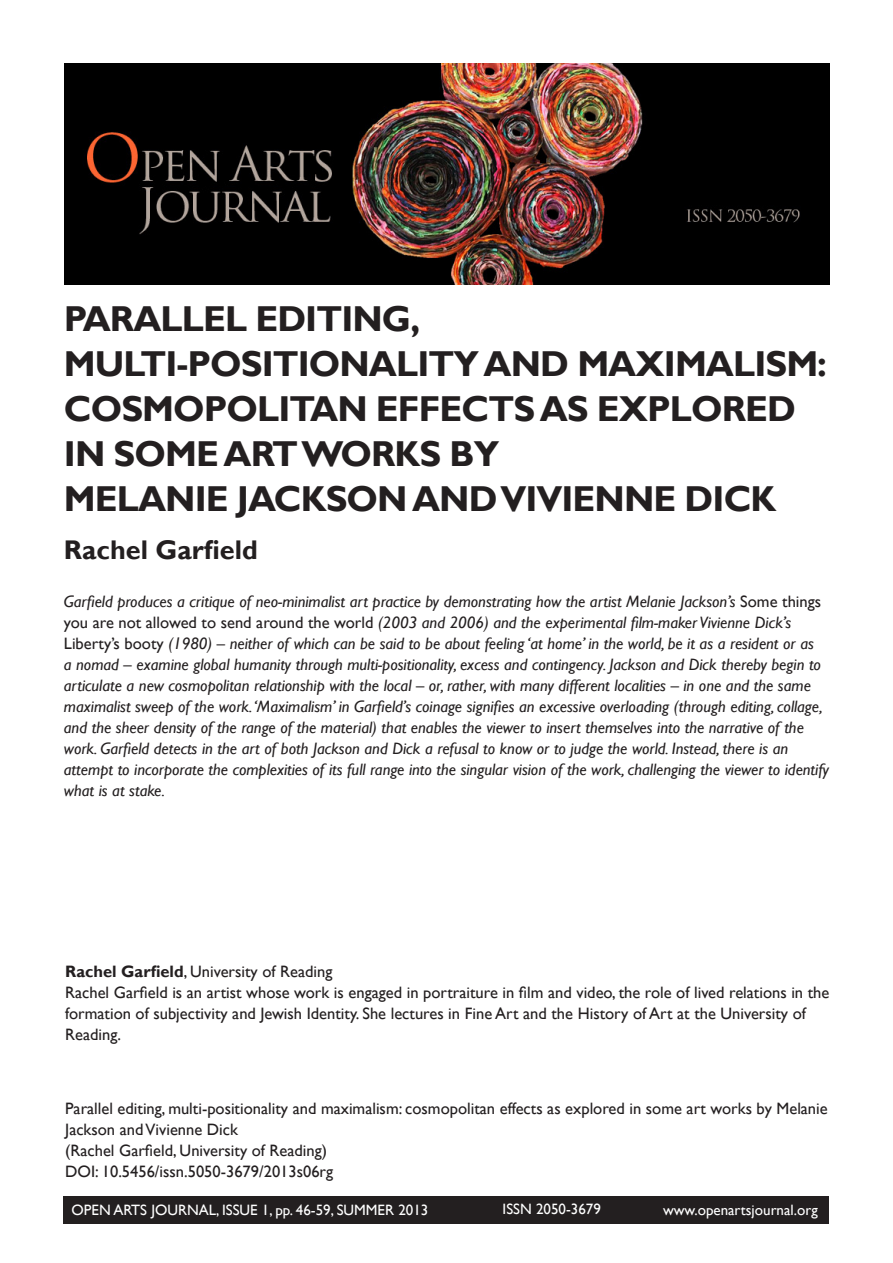
<style>
.page{position:relative;width:893px;height:1263px;background:#fff}
.page>*{position:absolute;margin:0;border:0;box-sizing:border-box;transform-origin:0 0}
.t1{font:700 36px/45px "Gill Sans";letter-spacing:-.025em;color:#231f20}
.t2{font:700 27px "Gill Sans";color:#231f20}
.t3{font:italic 16.5px/21px "Gill Sans";color:#231f20}
.t4{font:16.5px/21px "Gill Sans";color:#231f20}
.t5{font:15px "Gill Sans";color:#fff}
.s1{font-style:normal}
.s2{font-weight:700}
</style>
<div class="page">
<img style="left:64px;top:64px;width:765px;height:220px">
<div style="left:64px;top:1197px;width:765px;height:27px;background:#231f20"></div>
<h1 class="t1" style="left:64px;top:296px;width:765px">PARALLEL EDITING,<br>MULTI-POSITIONALITY AND MAXIMALISM:<br>COSMOPOLITAN EFFECTS AS EXPLORED<br>IN SOME ART WORKS BY<br>MELANIE JACKSON AND VIVIENNE DICK</h1>
<h2 class="t2" style="left:64px;top:535px;width:195px">Rachel Garfield</h2>
<p class="t3" style="left:64px;top:591px;width:767px">Garfield produces a critique of neo-minimalist art practice by demonstrating how the artist Melanie Jackson’s <span class="s1">Some things you are not allowed to send around the world</span> (2003 and 2006) and the experimental film-maker Vivienne Dick’s <span class="s1">Liberty’s booty</span> (1980) – neither of which can be said to be about feeling ‘at home’ in the world, be it as a resident or as<br>a nomad – examine global humanity through multi-positionality, excess and contingency. Jackson and Dick thereby begin to articulate a new cosmopolitan relationship with the local – or, rather, with many different localities – in one and the same maximalist sweep of the work. ‘Maximalism’ in Garfield’s coinage signifies an excessive overloading (through editing, collage, and the sheer density of the range of the material) that enables the viewer to insert themselves into the narrative of the work. Garfield detects in the art of both Jackson and Dick a refusal to know or to judge the world. Instead, there is an attempt to incorporate the complexities of its full range into the singular vision of the work, challenging the viewer to identify what is at stake.</p>
<p class="t4" style="left:65px;top:960px;width:766px"><span class="s2">Rachel Garfield</span>, University of Reading<br>Rachel Garfield is an artist whose work is engaged in portraiture in film and video, the role of lived relations in the formation of subjectivity and Jewish Identity. She lectures in Fine Art and the History of Art at the University of Reading.</p>
<p class="t4" style="left:65px;top:1098px;width:764px">Parallel editing, multi-positionality and maximalism: cosmopolitan effects as explored in some art works by Melanie Jackson and Vivienne Dick<br>(Rachel Garfield, University of Reading)<br>DOI: 10.5456/issn.5050-3679/2013s06rg</p>
<p class="t5" style="left:72px;top:1201px;width:358px">OPEN ARTS JOURNAL, ISSUE 1, pp. 46-59, SUMMER 2013</p>
<p class="t5" style="left:503px;top:1200px;width:100px">ISSN 2050-3679</p>
<p class="t5" style="left:663px;top:1201px;width:156px">www.openartsjournal.org</p>
</div>
